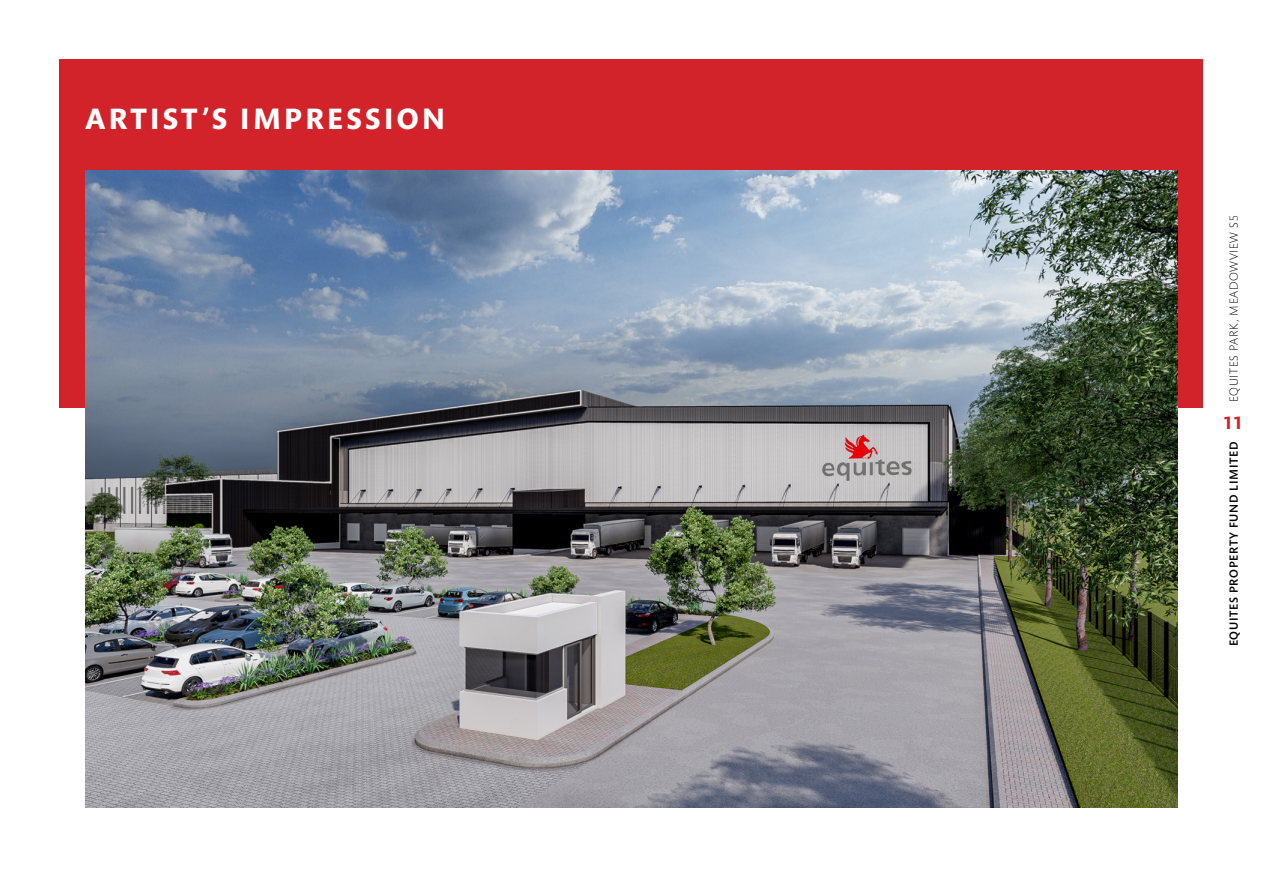
<style>
.page{position:relative;width:1263px;height:893px;background:#fff}
.page>*{position:absolute;margin:0;border:0;box-sizing:border-box;transform-origin:0 0}
.t1{font:700 30px "Mundo Sans Pro";letter-spacing:.11em;color:#fff}
.t2{font:700 18px "Mundo Sans Pro";color:#d2232a}
.t3{font:500 12px "Mundo Sans Pro";letter-spacing:.06em;color:#000}
.t4{font:300 12px "Mundo Sans Pro";letter-spacing:.06em;color:#000}
</style>
<div class="page">
<div style="left:60px;top:60px;width:1143px;height:348px;background:#d2232a"></div>
<img style="left:85px;top:170px;width:1093px;height:638px">
<h1 class="t1" style="left:85px;top:99px;width:361px">ARTIST’S IMPRESSION</h1>
<p class="t4" style="left:1226px;top:402px;width:188px;rotate:-90deg">EQUITES PARK, MEADOWVIEW S5</p>
<h2 class="t2" style="left:1223px;top:411px;width:21px">11</h2>
<p class="t3" style="left:1226px;top:646px;width:206px;rotate:-90deg">EQUITES PROPERTY FUND LIMITED</p>
</div>
